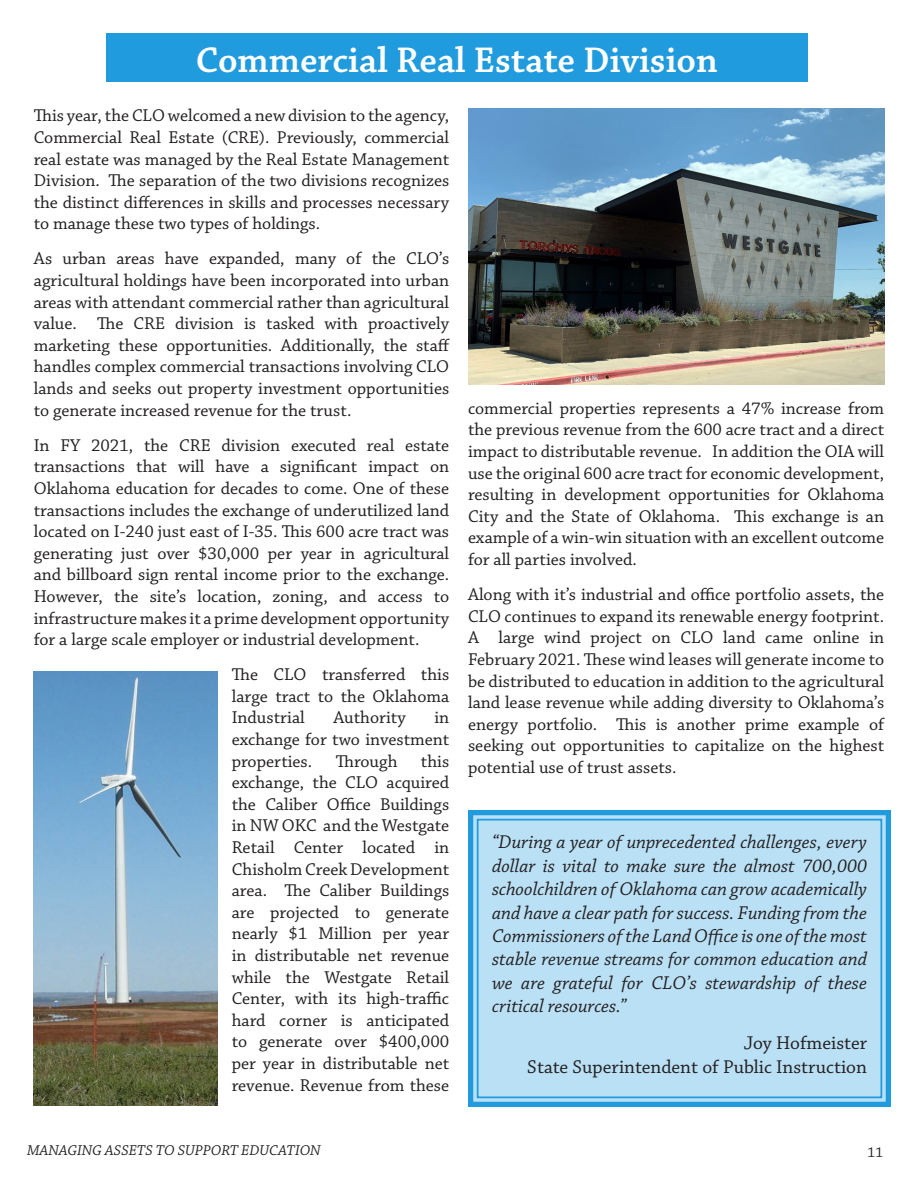
<style>
.page{position:relative;width:918px;height:1188px;background:#fff}
.page>*{position:absolute;margin:0;border:0;box-sizing:border-box;transform-origin:0 0}
.t1{font:600 37.5px "Chaparral Pro";color:#fff}
.t2{font:italic 19.5px/23.4px "Chaparral Pro";color:#231f20;text-align:justify}
.t3{font:19.5px "Chaparral Pro";color:#231f20}
.t4{font:18px/21.6px "Chaparral Pro";color:#231f20;text-align:justify}
.t5{font:italic 15px "Chaparral Pro";color:#231f20}
.t6{font:15px "Chaparral Pro";color:#231f20}
</style>
<div class="page">
<svg style="left:468px;top:810px;width:423px;height:297px;background:#b0dbf3"></svg>
<div style="left:477px;top:819px;width:405px;height:279px;border:2px solid #209bde"></div>
<img style="left:34px;top:672px;width:184px;height:434px">
<img style="left:468px;top:108px;width:416px;height:276px">
<div style="left:106px;top:33px;width:702px;height:49px;background:#209bde"></div>
<p class="t1" style="left:196px;top:38px;width:523px">Commercial Real Estate Division</p>
<p class="t4" style="left:34px;top:106px;width:417px">This year, the CLO welcomed a new division to the agency, Commercial Real Estate (CRE). Previously, commercial real estate was managed by the Real Estate Management Division. The separation of the two divisions recognizes the distinct differences in skills and processes necessary to manage these two types of holdings.</p>
<p class="t4" style="left:34px;top:249px;width:418px">As urban areas have expanded, many of the CLO’s agricultural holdings have been incorporated into urban areas with attendant commercial rather than agricultural value. The CRE division is tasked with proactively marketing these opportunities. Additionally, the staff handles complex commercial transactions involving CLO lands and seeks out property investment opportunities to generate increased revenue for the trust.</p>
<p class="t4" style="left:34px;top:435px;width:417px">In FY 2021, the CRE division executed real estate transactions that will have a significant impact on Oklahoma education for decades to come. One of these transactions includes the exchange of underutilized land located on I-240 just east of I-35. This 600 acre tract was generating just over $30,000 per year in agricultural and billboard sign rental income prior to the exchange.<br>However, the site’s location, zoning, and access to infrastructure makes it a prime development opportunity for a large scale employer or industrial development.</p>
<p class="t4" style="left:232px;top:664px;width:219px">The CLO transferred this large tract to the Oklahoma Industrial</p>
<p class="t4" style="left:334px;top:708px;width:74px">Authority</p>
<p class="t4" style="left:232px;top:708px;width:219px;text-indent:203px">in exchange for two investment properties.</p>
<p class="t4" style="left:232px;top:751px;width:219px;text-indent:189px">this exchange, the CLO acquired the Caliber Office Buildings in NW OKC and the Westgate Retail Center located in Chisholm Creek Development area. The Caliber Buildings are projected to generate nearly $1 Million per year in distributable net revenue while the Westgate Retail Center, with its high-traffic hard corner is anticipated to generate over $400,000 per year in distributable net revenue. Revenue from these</p>
<p class="t4" style="left:336px;top:751px;width:63px">Through</p>
<p class="t4" style="left:468px;top:398px;width:418px">commercial properties represents a 47% increase from the previous revenue from the 600 acre tract and a direct impact to distributable revenue. In addition the OIA will use the original 600 acre tract for economic development, resulting in development opportunities for Oklahoma City and the State of Oklahoma. This exchange is an example of a win-win situation with an excellent outcome for all parties involved.</p>
<p class="t4" style="left:468px;top:584px;width:418px">Along with it’s industrial and office portfolio assets, the CLO continues to expand its renewable energy footprint.<br>A large wind project on CLO land came online in February 2021. These wind leases will generate income to be distributed to education in addition to the agricultural land lease revenue while adding diversity to Oklahoma’s energy portfolio. This is another prime example of seeking out opportunities to capitalize on the highest potential use of trust assets.</p>
<p class="t2" style="left:492px;top:831px;width:377px">“During a year of unprecedented challenges, every dollar is vital to make sure the almost 700,000 schoolchildren of Oklahoma can grow academically and have a clear path for success. Funding from the Commissioners of the Land Office is one of the most stable revenue streams for common education and we are grateful for CLO’s stewardship of these critical resources.”</p>
<p class="t3" style="left:744px;top:1032px;width:125px">Joy Hofmeister</p>
<p class="t3" style="left:527px;top:1056px;width:341px">State Superintendent of Public Instruction</p>
<p class="t5" style="left:27px;top:1142px;width:295px">MANAGING ASSETS TO SUPPORT EDUCATION</p>
<p class="t6" style="left:867px;top:1144px;width:17px">11</p>
</div>
